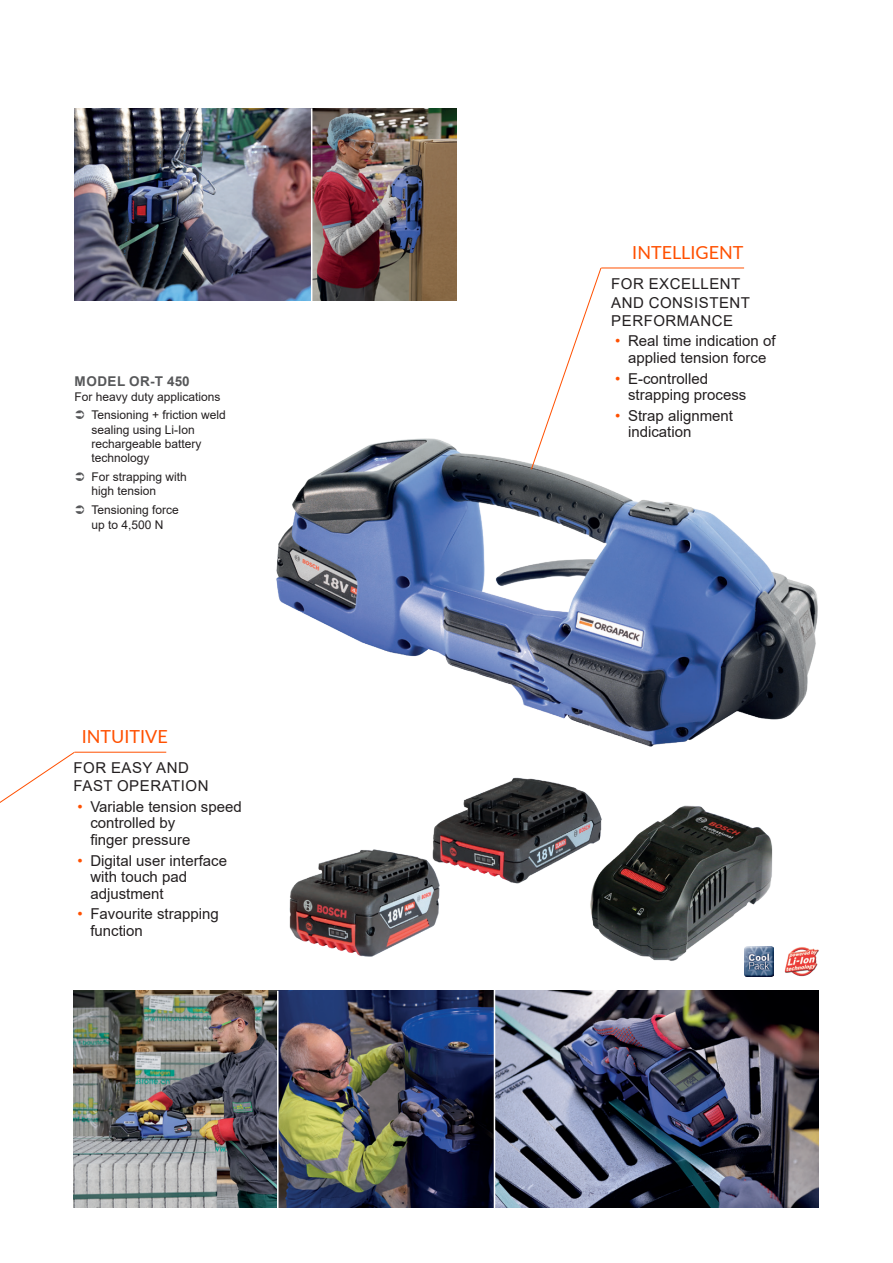
<style>
.page{position:relative;width:893px;height:1263px;background:#fff}
.page>*{position:absolute;margin:0;border:0;box-sizing:border-box;transform-origin:0 0}
.t1{font:18px "Lato";color:#ff5000}
.t2{font:15px/16.5px "Arial";color:#231f20}
.t3{font:15px/18px "Arial";letter-spacing:.035em;color:#231f20}
.t4{font:700 13.5px "Arial";letter-spacing:.035em;color:#57585a}
.t5{font:12px/14.4px "Arial";color:#231f20}
.s1{color:#ff5000}
</style>
<div class="page">
<img style="left:276px;top:438px;width:542px;height:297px">
<img style="left:74px;top:991px;width:745px;height:216px">
<img style="left:74px;top:108px;width:382px;height:193px">
<img style="left:785px;top:947px;width:33px;height:29px">
<img style="left:744px;top:963px;width:30px;height:13px">
<img style="left:289px;top:735px;width:485px;height:228px">
<hr style="left:311px;top:108px;width:1px;height:194px;background:#fff">
<hr style="left:277px;top:991px;width:2px;height:223px;background:#fff">
<hr style="left:494px;top:987px;width:1px;height:224px;background:#fff">
<hr style="left:74px;top:752px;width:92px;height:1px;background:#ff5000">
<hr style="left:601px;top:268px;width:143px;height:1px;background:#ff5000">
<svg style="left:0;top:751px;width:75px;height:52px"></svg>
<svg style="left:530px;top:267px;width:72px;height:203px"></svg>
<p class="t4" style="left:75px;top:372px;width:117px">MODEL OR-T 450</p>
<p class="t5" style="left:74px;top:389px;width:148px">For heavy duty applications</p>
<p class="t5" style="left:91px;top:408px;width:136px">Tensioning + friction weld sealing using Li-Ion rechargeable battery technology</p>
<p class="t5" style="left:91px;top:469px;width:97px">For strapping with high tension</p>
<p class="t5" style="left:91px;top:503px;width:89px">Tensioning force up to 4,500 N</p>
<p class="t1" style="left:82px;top:724px;width:87px">INTUITIVE</p>
<p class="t3" style="left:74px;top:759px;width:136px">FOR EASY AND<br>FAST OPERATION</p>
<p class="t2" style="left:90px;top:798px;width:153px;text-indent:-13px"><span class="s1">•</span> Variable tension speed controlled by<br>finger pressure</p>
<p class="t2" style="left:90px;top:852px;width:138px;text-indent:-13px"><span class="s1">•</span> Digital user interface with touch pad adjustment</p>
<p class="t2" style="left:90px;top:906px;width:130px;text-indent:-13px"><span class="s1">•</span> Favourite strapping function</p>
<p class="t1" style="left:632px;top:239px;width:113px">INTELLIGENT</p>
<p class="t3" style="left:611px;top:275px;width:140px">FOR EXCELLENT<br>AND CONSISTENT<br>PERFORMANCE</p>
<p class="t2" style="left:615px;top:333px;width:162px;text-align:center"><span class="s1">•</span> Real time indication of applied tension force</p>
<p class="t2" style="left:628px;top:370px;width:120px;text-indent:-13px"><span class="s1">•</span> E-controlled strapping process</p>
<p class="t2" style="left:628px;top:407px;width:107px;text-indent:-13px"><span class="s1">•</span> Strap alignment indication</p>
</div>
